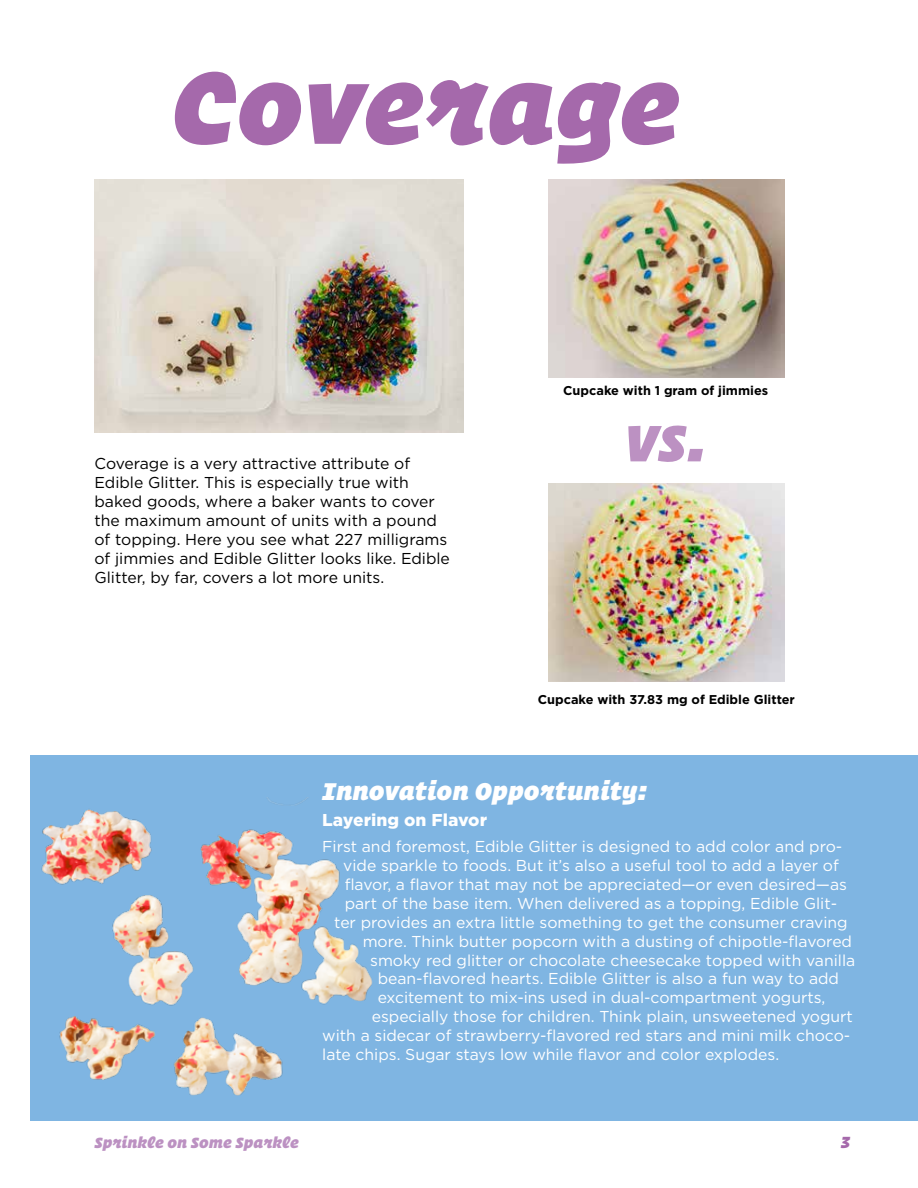
<style>
.page{position:relative;width:918px;height:1188px;background:#fff}
.page>*{position:absolute;margin:0;border:0;box-sizing:border-box;transform-origin:0 0}
.t1{font:italic 114px "Operator X Black";letter-spacing:-.005em;color:#a569ab}
.t2{font:italic 57px "Operator X Black";color:#bc91c2}
.t3{font:italic 27px "Operator X Black";color:#fff}
.t4{font:italic 18px "Operator X Black";color:#a569ab}
.t5{font:italic 16.5px "Operator X Black";color:#bc91c2}
.t6{font:900 16.5px "Gotham S Sm";color:#fff}
.t7{font:15.75px "Gotham";color:#fff}
.t8{font:15.75px/18.9px "Gotham";color:#000}
.t9{font:700 12.75px "Gotham";color:#000}
</style>
<div class="page">
<div style="left:31px;top:755px;width:887px;height:366px;background:#7fb5e2"></div>
<img style="left:94px;top:180px;width:370px;height:252px">
<img style="left:549px;top:180px;width:235px;height:198px">
<img style="left:549px;top:484px;width:235px;height:198px">
<img style="left:41px;top:798px;width:332px;height:298px">
<h1 class="t1" style="left:171px;top:7px;width:510px">Coverage</h1>
<p class="t8" style="left:94px;top:454px;width:357px">Coverage is a very attractive attribute of Edible Glitter. This is especially true with baked goods, where a baker wants to cover the maximum amount of units with a pound of topping. Here you see what 227 milligrams of jimmies and Edible Glitter looks like. Edible Glitter, by far, covers a lot more units.</p>
<p class="t9" style="left:563px;top:382px;width:207px">Cupcake with 1 gram of jimmies</p>
<h2 class="t2" style="left:625px;top:393px;width:84px">VS.</h2>
<p class="t9" style="left:538px;top:691px;width:259px">Cupcake with 37.83 mg of Edible Glitter</p>
<h3 class="t3" style="left:322px;top:768px;width:327px">Innovation Opportunity:</h3>
<p class="t6" style="left:322px;top:809px;width:166px">Layering on Flavor</p>
<p class="t7" style="left:322px;top:836px;width:522px">First and foremost, Edible Glitter is designed to add color and pro-</p>
<p class="t7" style="left:343px;top:855px;width:497px">vide sparkle to foods. But it’s also a useful tool to add a layer of</p>
<p class="t7" style="left:345px;top:874px;width:504px">flavor, a flavor that may not be appreciated—or even desired—as</p>
<p class="t7" style="left:345px;top:893px;width:494px">part of the base item. When delivered as a topping, Edible Glit-</p>
<p class="t7" style="left:334px;top:912px;width:515px">ter provides an extra little something to get the consumer craving</p>
<p class="t7" style="left:363px;top:931px;width:491px">more. Think butter popcorn with a dusting of chipotle-flavored</p>
<p class="t7" style="left:370px;top:950px;width:487px">smoky red glitter or chocolate cheesecake topped with vanilla</p>
<p class="t7" style="left:378px;top:969px;width:463px">bean-flavored hearts. Edible Glitter is also a fun way to add</p>
<p class="t7" style="left:378px;top:988px;width:449px">excitement to mix-ins used in dual-compartment yogurts,</p>
<p class="t7" style="left:372px;top:1007px;width:483px">especially those for children. Think plain, unsweetened yogurt</p>
<p class="t7" style="left:322px;top:1025px;width:530px">with a sidecar of strawberry-flavored red stars and mini milk choco-</p>
<p class="t7" style="left:322px;top:1044px;width:459px">late chips. Sugar stays low while flavor and color explodes.</p>
<p class="t5" style="left:94px;top:1128px;width:206px">Sprinkle on Some Sparkle</p>
<p class="t4" style="left:841px;top:1126px;width:11px">3</p>
</div>
